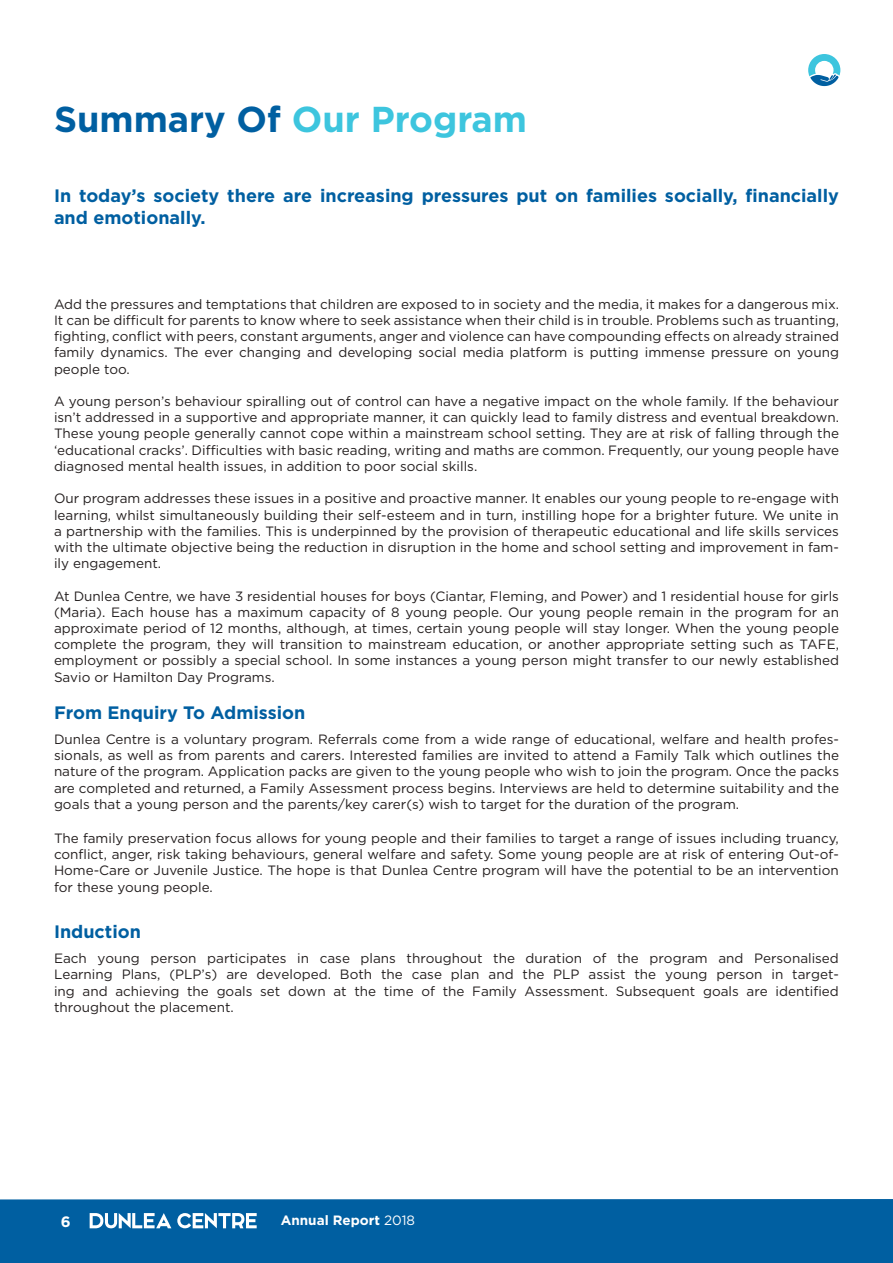
<style>
.page{position:relative;width:893px;height:1263px;background:#fff}
.page>*{position:absolute;margin:0;border:0;box-sizing:border-box;transform-origin:0 0}
.t1{font:700 36px "Gotham HTF";color:#3dc5de}
.t2{font:700 18px/21.6px "Gotham HTF";color:#005fa1}
.t3{font:700 15px "Gotham HTF";color:#fff}
.t4{font:13.5px/16.2px "Gotham HTF";color:#241f1f;text-align:justify}
.t5{font:700 13.5px "Gotham HTF";color:#fff}
.s1{color:#005fa1}
.s2{font-weight:400}
</style>
<div class="page">
<div style="left:0;top:1199px;width:893px;height:64px;background:#005fa1"></div>
<svg style="left:90px;top:1213px;width:81px;height:15px"></svg>
<svg style="left:177px;top:1213px;width:80px;height:15px"></svg>
<svg style="left:808px;top:54px;width:32px;height:32px"></svg>
<h1 class="t1" style="left:54px;top:98px;width:475px"><span class="s1">Summary Of</span> Our Program</h1>
<h2 class="t2" style="left:54px;top:184px;width:786px">In today’s society there are increasing pressures put on families socially, financially and emotionally.</h2>
<p class="t4" style="left:54px;top:296px;width:787px">Add the pressures and temptations that children are exposed to in society and the media, it makes for a dangerous mix.<br>It can be difficult for parents to know where to seek assistance when their child is in trouble. Problems such as truanting, fighting, conflict with peers, constant arguments, anger and violence can have compounding effects on already strained family dynamics. The ever changing and developing social media platform is putting immense pressure on young people too.</p>
<p class="t4" style="left:54px;top:393px;width:786px">A young person’s behaviour spiralling out of control can have a negative impact on the whole family. If the behaviour isn’t addressed in a supportive and appropriate manner, it can quickly lead to family distress and eventual breakdown.<br>These young people generally cannot cope within a mainstream school setting. They are at risk of falling through the ‘educational cracks’. Difficulties with basic reading, writing and maths are common. Frequently, our young people have diagnosed mental health issues, in addition to poor social skills.</p>
<p class="t4" style="left:54px;top:490px;width:787px">Our program addresses these issues in a positive and proactive manner. It enables our young people to re-engage with learning, whilst simultaneously building their self-esteem and in turn, instilling hope for a brighter future. We unite in a partnership with the families. This is underpinned by the provision of therapeutic educational and life skills services with the ultimate objective being the reduction in disruption in the home and school setting and improvement in fam&shy;ily engagement.</p>
<p class="t4" style="left:54px;top:587px;width:787px">At Dunlea Centre, we have 3 residential houses for boys (Ciantar, Fleming, and Power) and 1 residential house for girls (Maria). Each house has a maximum capacity of 8 young people. Our young people remain in the program for an approximate period of 12 months, although, at times, certain young people will stay longer. When the young people complete the program, they will transition to mainstream education, or another appropriate setting such as TAFE, employment or possibly a special school. In some instances a young person might transfer to our newly established Savio or Hamilton Day Programs.</p>
<h2 class="t2" style="left:54px;top:702px;width:253px">From Enquiry To Admission</h2>
<p class="t4" style="left:54px;top:731px;width:786px">Dunlea Centre is a voluntary program. Referrals come from a wide range of educational, welfare and health profes&shy;sionals, as well as from parents and carers. Interested families are invited to attend a Family Talk which outlines the nature of the program. Application packs are given to the young people who wish to join the program. Once the packs are completed and returned, a Family Assessment process begins. Interviews are held to determine suitability and the goals that a young person and the parents/key carer(s) wish to target for the duration of the program.</p>
<p class="t4" style="left:54px;top:830px;width:786px">The family preservation focus allows for young people and their families to target a range of issues including truancy, conflict, anger, risk taking behaviours, general welfare and safety. Some young people are at risk of entering Out-of-Home-Care or Juvenile Justice. The hope is that Dunlea Centre program will have the potential to be an intervention for these young people.</p>
<h2 class="t2" style="left:54px;top:921px;width:88px">Induction</h2>
<p class="t4" style="left:54px;top:950px;width:786px">Each young person participates in case plans throughout the duration of the program and Personalised Learning Plans, (PLP’s) are developed. Both the case plan and the PLP assist the young person in target&shy;ing and achieving the goals set down at the time of the Family Assessment. Subsequent goals are identified throughout the placement.</p>
<p class="t3" style="left:61px;top:1212px;width:11px">6</p>
<p class="t5" style="left:281px;top:1213px;width:136px">Annual Report <span class="s2">2018</span></p>
</div>
